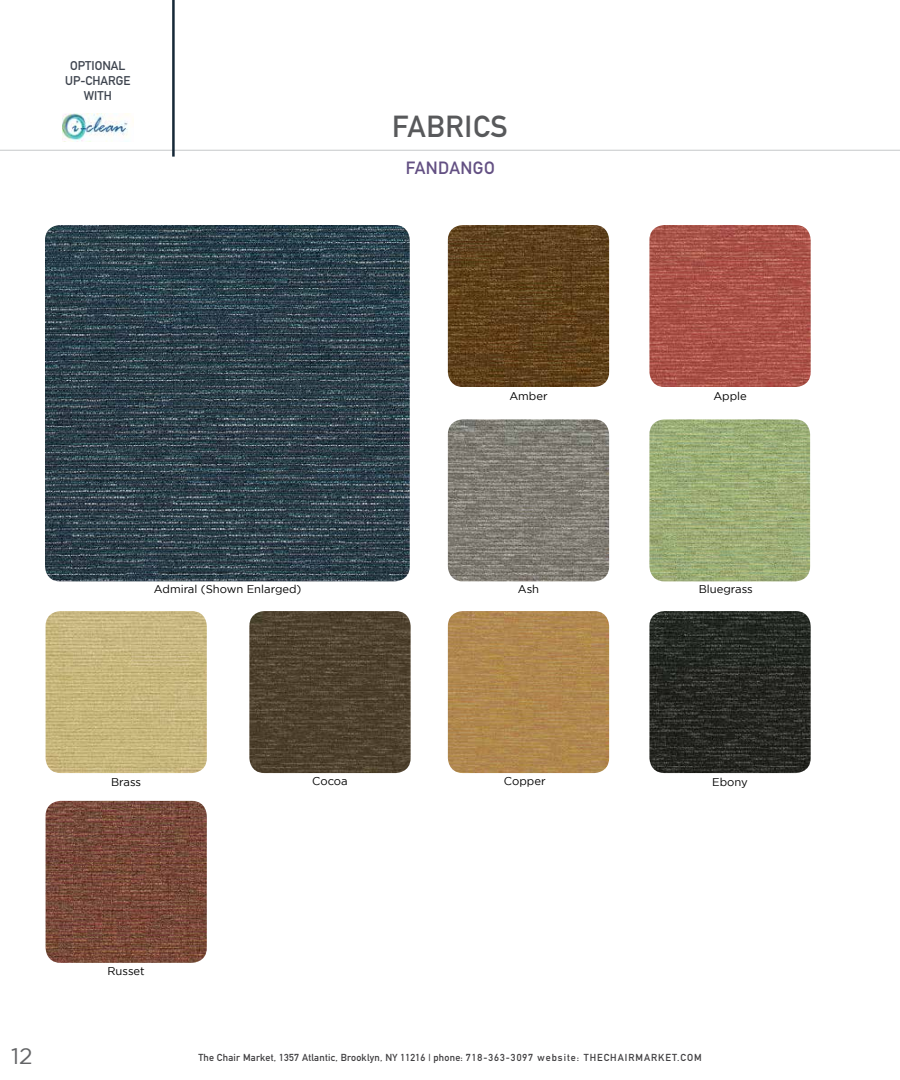
<style>
.page{position:relative;width:900px;height:1080px;background:#fff}
.page>*{position:absolute;margin:0;border:0;box-sizing:border-box;transform-origin:0 0}
.t1{font:700 30px "DIN Alternate";letter-spacing:.025em;color:#58595b}
.t2{font:22.5px "Gotham";color:#636466}
.t3{font:700 17.5px "DIN Alternate";letter-spacing:.025em;color:#635083}
.t4{font:700 12.5px/15px "DIN Alternate";color:#3f454f;text-align:center}
.t5{font:11.25px "Gotham";color:#000}
.t6{font:700 10px "DIN Alternate";letter-spacing:.025em;color:#414042}
</style>
<div class="page">
<hr style="left:0;top:150px;width:900px;height:1px;background:#d1d3d4">
<hr style="left:172px;top:0;width:3px;height:157px;background:#162837">
<img style="left:62px;top:113px;width:68px;height:28px">
<img style="left:45px;top:225px;width:365px;height:356px">
<img style="left:448px;top:225px;width:161px;height:162px">
<img style="left:649px;top:225px;width:162px;height:162px">
<img style="left:46px;top:611px;width:161px;height:162px">
<img style="left:46px;top:801px;width:161px;height:162px">
<img style="left:649px;top:611px;width:162px;height:162px">
<img style="left:448px;top:419px;width:161px;height:162px">
<img style="left:249px;top:611px;width:162px;height:162px">
<img style="left:649px;top:419px;width:161px;height:162px">
<img style="left:448px;top:611px;width:161px;height:162px">
<p class="t4" style="left:65px;top:57px;width:67px">OPTIONAL<br>UP-CHARGE<br>WITH</p>
<h1 class="t1" style="left:392px;top:103px;width:117px">FABRICS</h1>
<h3 class="t3" style="left:406px;top:155px;width:90px">FANDANGO</h3>
<p class="t5" style="left:509px;top:389px;width:40px">Amber</p>
<p class="t5" style="left:713px;top:389px;width:35px">Apple</p>
<p class="t5" style="left:154px;top:583px;width:149px">Admiral (Shown Enlarged)</p>
<p class="t5" style="left:518px;top:583px;width:23px">Ash</p>
<p class="t5" style="left:699px;top:583px;width:56px">Bluegrass</p>
<p class="t5" style="left:111px;top:775px;width:32px">Brass</p>
<p class="t5" style="left:108px;top:965px;width:39px">Russet</p>
<p class="t5" style="left:504px;top:775px;width:43px">Copper</p>
<p class="t5" style="left:312px;top:775px;width:37px">Cocoa</p>
<p class="t5" style="left:712px;top:775px;width:37px">Ebony</p>
<h2 class="t2" style="left:11px;top:1044px;width:23px">12</h2>
<p class="t6" style="left:198px;top:1050px;width:505px">The Chair Market, 1357 Atlantic, Brooklyn, NY 11216 | phone: 718-363-3097 website: THECHAIRMARKET.COM</p>
</div>
